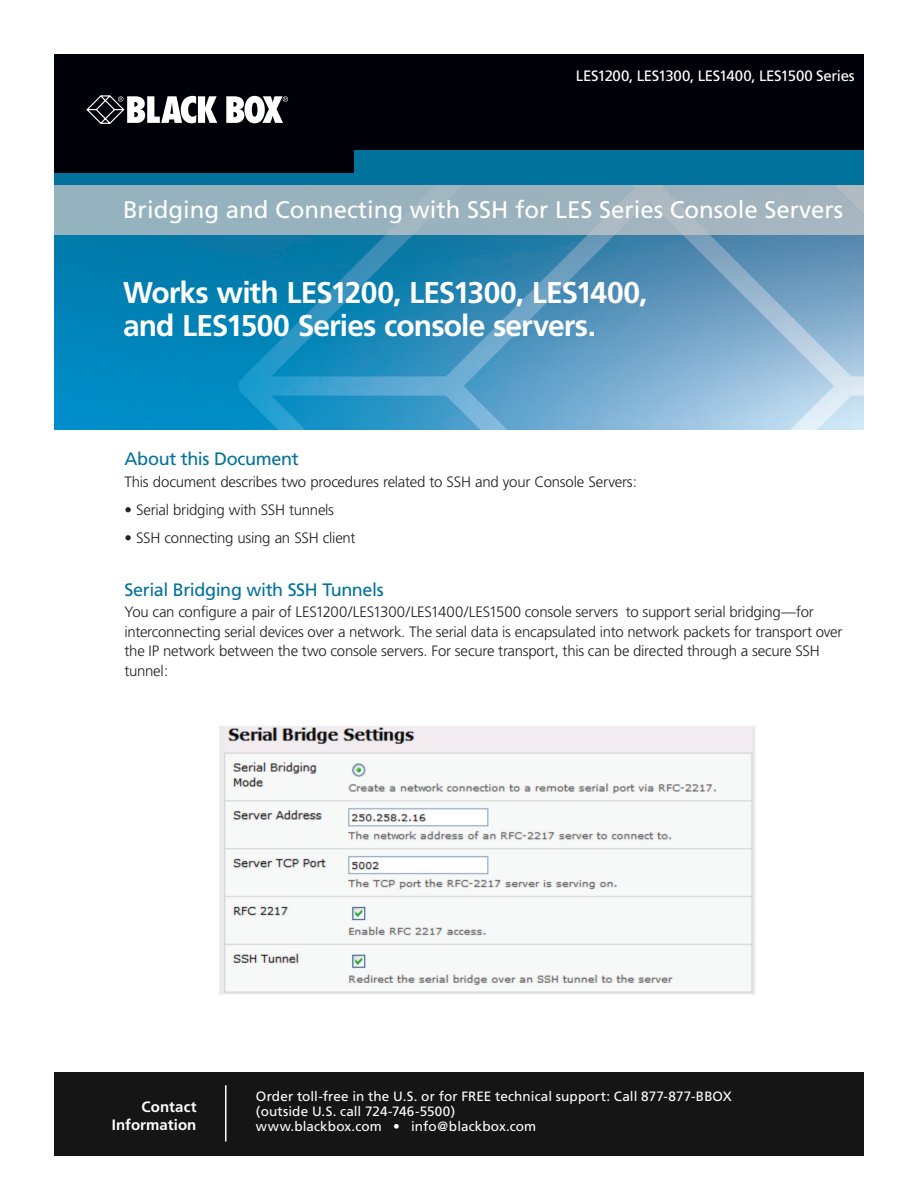
<style>
.page{position:relative;width:918px;height:1188px;background:#fff}
.page>*{position:absolute;margin:0;border:0;box-sizing:border-box;transform-origin:0 0}
.t1{font:700 30px/33px "Frutiger";letter-spacing:-.03em;color:#fff}
.t2{font:24px "Frutiger";color:#fff}
.t3{font:18px "Frutiger";letter-spacing:-.02em;color:#00729b}
.t4{font:300 15px/19.5px "Frutiger";letter-spacing:-.015em;color:#231f20}
.t5{font:15px "Frutiger";letter-spacing:-.025em;color:#fff}
.t6{font:700 15px/18px "Frutiger";letter-spacing:.005em;color:#fff;text-align:right}
.t7{font:13.5px/15px "Frutiger";letter-spacing:.005em;color:#fff}
</style>
<div class="page">
<img style="left:54px;top:235px;width:810px;height:195px">
<div style="left:54px;top:184px;width:810px;height:51px;background:linear-gradient(to right,#91b2be,#a7b5bf)"></div>
<div style="left:54px;top:54px;width:810px;height:130px;background:#000008"></div>
<div style="left:54px;top:173px;width:810px;height:11px;background:#00729b"></div>
<div style="left:354px;top:150px;width:510px;height:31px;background:#00729b"></div>
<svg style="left:86px;top:95px;width:131px;height:29px"></svg>
<svg style="left:226px;top:96px;width:62px;height:27px"></svg>
<div style="left:54px;top:1073px;width:810px;height:83px;background:#161516"></div>
<hr style="left:225px;top:1085px;width:1px;height:57px;background:#fff">
<img style="left:219px;top:726px;width:536px;height:269px">
<p class="t5" style="left:576px;top:67px;width:280px">LES1200, LES1300, LES1400, LES1500 Series</p>
<h2 class="t2" style="left:123px;top:196px;width:722px">Bridging and Connecting with SSH for LES Series Console Servers</h2>
<h1 class="t1" style="left:123px;top:276px;width:526px">Works with LES1200, LES1300, LES1400, and LES1500 Series console servers.</h1>
<p class="t3" style="left:124px;top:448px;width:176px">About this Document</p>
<p class="t4" style="left:124px;top:472px;width:514px">This document describes two procedures related to SSH and your Console Servers:</p>
<p class="t4" style="left:124px;top:500px;width:211px">• Serial bridging with SSH tunnels</p>
<p class="t4" style="left:124px;top:528px;width:233px">• SSH connecting using an SSH client</p>
<p class="t3" style="left:124px;top:579px;width:261px">Serial Bridging with SSH Tunnels</p>
<p class="t4" style="left:124px;top:603px;width:719px">You can configure a pair of LES1200/LES1300/LES1400/LES1500 console servers to support serial bridging—for interconnecting serial devices over a network. The serial data is encapsulated into network packets for transport over the IP network between the two console servers. For secure transport, this can be directed through a secure SSH tunnel:</p>
<p class="t6" style="left:112px;top:1098px;width:86px">Contact<br>Information</p>
<p class="t7" style="left:256px;top:1089px;width:477px">Order toll-free in the U.S. or for FREE technical support: Call 877-877-BBOX (outside U.S. call 724-746-5500)<br>www.blackbox.com • info@blackbox.com</p>
</div>
